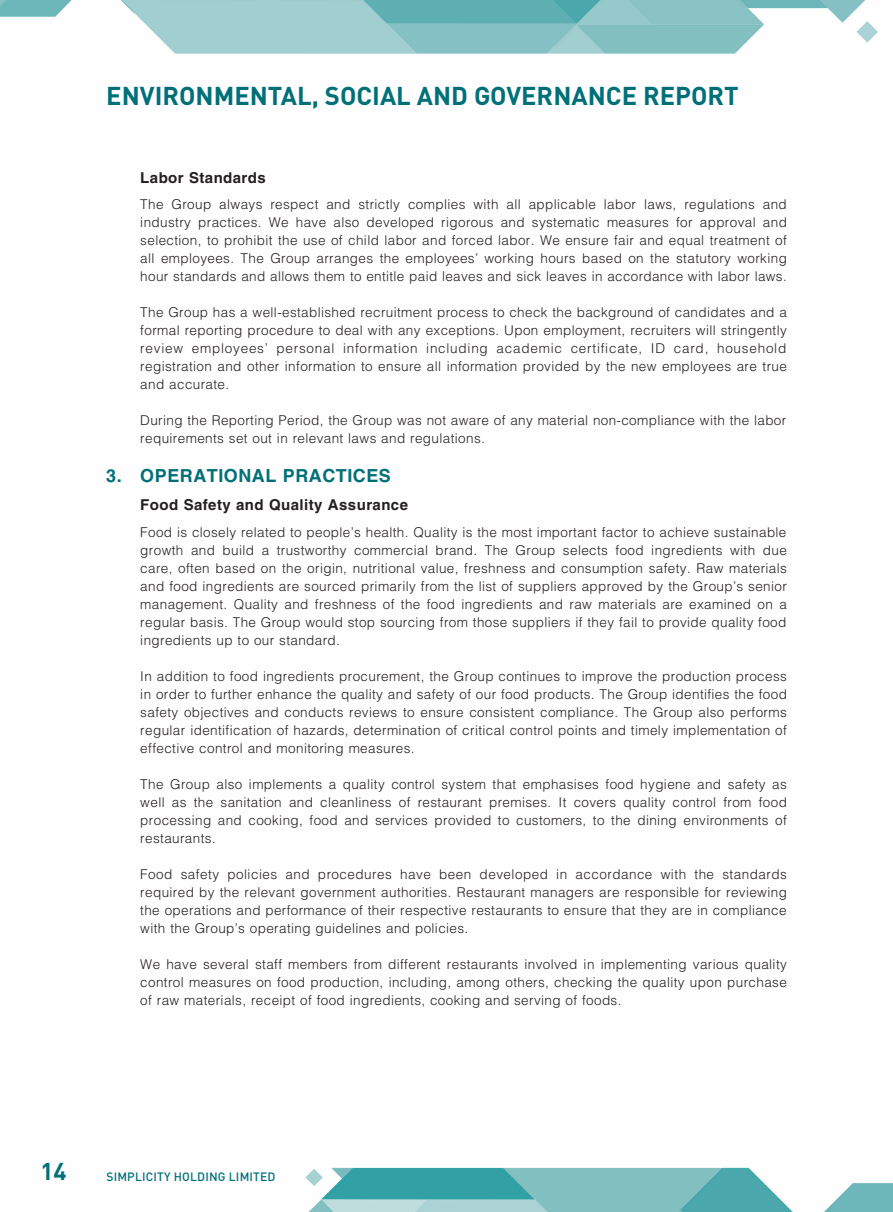
<style>
.page{position:relative;width:893px;height:1212px;background:#fff}
.page>*{position:absolute;margin:0;border:0;box-sizing:border-box;transform-origin:0 0}
.t1{font:700 25.5px "DIN Pro";color:#007078}
.t2{font:700 24px "DIN Pro";color:#007078}
.t3{font:700 18px "Helvetica LT Std";letter-spacing:.03em;color:#007078}
.t4{font:700 15px "Helvetica LT Std";letter-spacing:.03em;color:#231f20}
.t5{font:300 13.5px/18px "Helvetica LT Std";letter-spacing:.03em;color:#231f20;text-align:justify}
.t6{font:500 12px "DIN Pro";letter-spacing:.015em;color:#007078}
</style>
<div class="page">
<img style="left:0;top:0;width:892px;height:1212px">
<h1 class="t1" style="left:106px;top:78px;width:634px">ENVIRONMENTAL, SOCIAL AND GOVERNANCE REPORT</h1>
<p class="t4" style="left:140px;top:168px;width:127px">Labor Standards</p>
<p class="t5" style="left:140px;top:195px;width:648px">The Group always respect and strictly complies with all applicable labor laws, regulations and industry practices. We have also developed rigorous and systematic measures for approval and selection, to prohibit the use of child labor and forced labor. We ensure fair and equal treatment of all employees. The Group arranges the employees’ working hours based on the statutory working hour standards and allows them to entitle paid leaves and sick leaves in accordance with labor laws.</p>
<p class="t5" style="left:140px;top:303px;width:648px">The Group has a well-established recruitment process to check the background of candidates and a formal reporting procedure to deal with any exceptions. Upon employment, recruiters will stringently review employees’ personal information including academic certificate, ID card, household registration and other information to ensure all information provided by the new employees are true and accurate.</p>
<p class="t5" style="left:140px;top:411px;width:647px">During the Reporting Period, the Group was not aware of any material non-compliance with the labor requirements set out in relevant laws and regulations.</p>
<h3 class="t3" style="left:106px;top:465px;width:286px">3. OPERATIONAL PRACTICES</h3>
<p class="t4" style="left:140px;top:496px;width:269px">Food Safety and Quality Assurance</p>
<p class="t5" style="left:140px;top:523px;width:648px">Food is closely related to people’s health. Quality is the most important factor to achieve sustainable growth and build a trustworthy commercial brand. The Group selects food ingredients with due care, often based on the origin, nutritional value, freshness and consumption safety. Raw materials and food ingredients are sourced primarily from the list of suppliers approved by the Group’s senior management. Quality and freshness of the food ingredients and raw materials are examined on a regular basis. The Group would stop sourcing from those suppliers if they fail to provide quality food ingredients up to our standard.</p>
<p class="t5" style="left:140px;top:667px;width:648px">In addition to food ingredients procurement, the Group continues to improve the production process in order to further enhance the quality and safety of our food products. The Group identifies the food safety objectives and conducts reviews to ensure consistent compliance. The Group also performs regular identification of hazards, determination of critical control points and timely implementation of effective control and monitoring measures.</p>
<p class="t5" style="left:140px;top:775px;width:648px">The Group also implements a quality control system that emphasises food hygiene and safety as well as the sanitation and cleanliness of restaurant premises. It covers quality control from food processing and cooking, food and services provided to customers, to the dining environments of restaurants.</p>
<p class="t5" style="left:140px;top:865px;width:648px">Food safety policies and procedures have been developed in accordance with the standards required by the relevant government authorities. Restaurant managers are responsible for reviewing the operations and performance of their respective restaurants to ensure that they are in compliance with the Group’s operating guidelines and policies.</p>
<p class="t5" style="left:140px;top:955px;width:648px">We have several staff members from different restaurants involved in implementing various quality control measures on food production, including, among others, checking the quality upon purchase of raw materials, receipt of food ingredients, cooking and serving of foods.</p>
<h2 class="t2" style="left:40px;top:1155px;width:28px">14</h2>
<p class="t6" style="left:106px;top:1169px;width:171px">SIMPLICITY HOLDING LIMITED</p>
</div>
